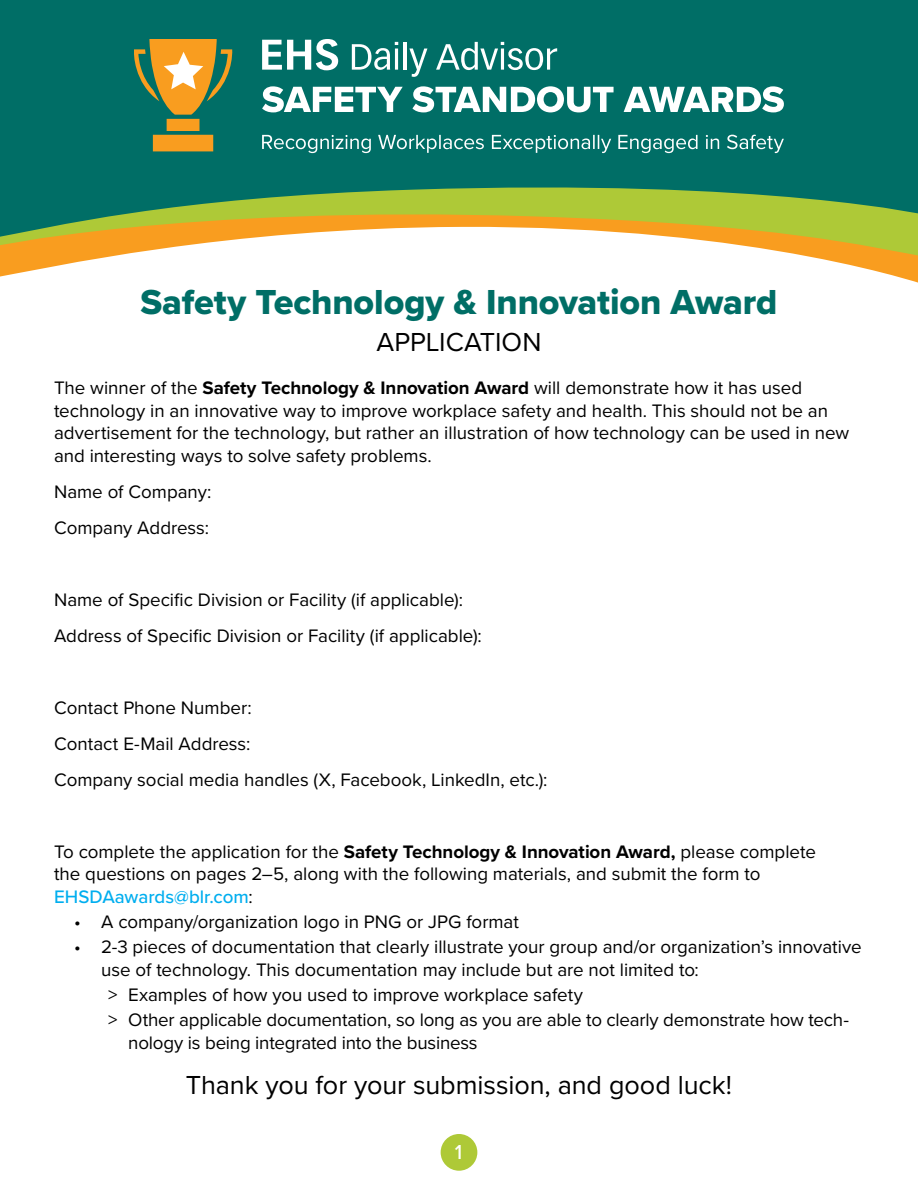
<style>
.page{position:relative;width:918px;height:1188px;background:#fff}
.page>*{position:absolute;margin:0;border:0;box-sizing:border-box;transform-origin:0 0}
.t1{font:36px "Proxima Nova Extrabld";letter-spacing:-.005em;color:#006e66}
.t2{font:27px "Proxima Nova";letter-spacing:-.005em;color:#000}
.t3{font:500 21px "Proxima Nova";color:#fff}
.t4{font:18.75px/22.5px "Proxima Nova";color:#000}
.s1{font-weight:700}
.s2{font-weight:500;color:#00aeef}
</style>
<div class="page">
<svg style="left:0;top:258px;width:918px;height:25px"></svg>
<svg style="left:0;top:239px;width:918px;height:19px"></svg>
<svg style="left:0;top:0;width:918px;height:239px;background:#297f5f"></svg>
<svg style="left:262px;top:39px;width:76px;height:31px"></svg>
<svg style="left:352px;top:42px;width:46px;height:28px"></svg>
<hr style="left:395px;top:49px;width:3px;height:21px;background:#fff">
<hr style="left:404px;top:42px;width:3px;height:28px;background:#fff">
<svg style="left:409px;top:49px;width:18px;height:28px"></svg>
<svg style="left:436px;top:42px;width:121px;height:28px"></svg>
<svg style="left:134px;top:39px;width:98px;height:112px;background:#868c4c"></svg>
<svg style="left:262px;top:135px;width:522px;height:18px;background:#378d87"></svg>
<svg style="left:262px;top:86px;width:522px;height:26px"></svg>
<div style="left:441px;top:1134px;width:36px;height:37px;background:#aec937;border-radius:50%"></div>
<h1 class="t1" style="left:140px;top:275px;width:639px">Safety Technology &amp; Innovation Award</h1>
<h2 class="t2" style="left:377px;top:322px;width:166px">APPLICATION</h2>
<p class="t4" style="left:54px;top:376px;width:797px">The winner of the <span class="s1">Safety Technology &amp; Innovation Award</span> will demonstrate how it has used technology in an innovative way to improve workplace safety and health. This should not be an advertisement for the technology, but rather an illustration of how technology can be used in new and interesting ways to solve safety problems.</p>
<p class="t4" style="left:54px;top:473px;width:159px;line-height:36px">Name of Company:<br>Company Address:</p>
<p class="t4" style="left:54px;top:581px;width:429px;line-height:36px">Name of Specific Division or Facility (if applicable):<br>Address of Specific Division or Facility (if applicable):</p>
<p class="t4" style="left:54px;top:689px;width:495px;line-height:36px">Contact Phone Number:<br>Contact E-Mail Address:<br>Company social media handles (X, Facebook, LinkedIn, etc.):</p>
<p class="t4" style="left:54px;top:839px;width:763px">To complete the application for the <span class="s1">Safety Technology &amp; Innovation Award,</span> please complete the questions on pages 2–5, along with the following materials, and submit the form to<br><span class="s2">EHSDAawards@blr.com</span>:</p>
<p class="t4" style="left:74px;top:910px;width:446px">• A company/organization logo in PNG or JPG format</p>
<p class="t4" style="left:101px;top:935px;width:762px;text-indent:-27px">• 2-3 pieces of documentation that clearly illustrate your group and/or organization’s innovative use of technology. This documentation may include but are not limited to:</p>
<p class="t4" style="left:108px;top:981px;width:743px;line-height:25.2px">&gt; Examples of how you used to improve workplace safety<br>&gt; Other applicable documentation, so long as you are able to clearly demonstrate how tech-</p>
<p class="t4" style="left:128px;top:1030px;width:351px">nology is being integrated into the business</p>
<h2 class="t2" style="left:186px;top:1065px;width:548px">Thank you for your submission, and good luck!</h2>
<p class="t3" style="left:455px;top:1136px;width:9px">1</p>
</div>
